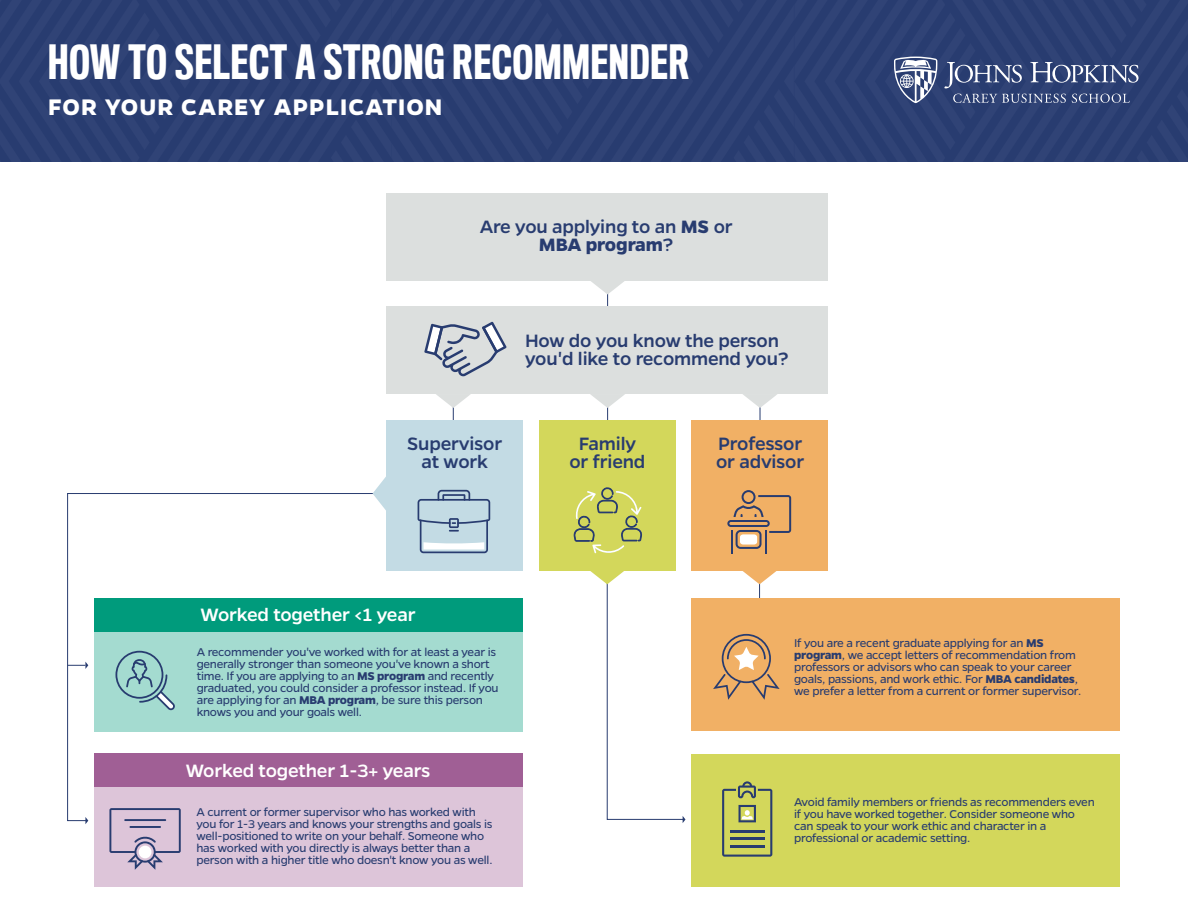
<style>
.page{position:relative;width:1188px;height:918px;background:#fff}
.page>*{position:absolute;margin:0;border:0;box-sizing:border-box;transform-origin:0 0}
.t1{font:500 43.5px "Titling Gothic FB Comp";letter-spacing:.02em;color:#fff}
.t2{font:700 25.5px "Gentona";letter-spacing:.045em;color:#fff}
.t3{font:500 20.25px/18px "Gentona";letter-spacing:-.01em;color:#283c70;text-align:center}
.t4{font:500 20.25px "Gentona";letter-spacing:-.01em;color:#fff}
.t5{font:12.75px/12px "Gentona";letter-spacing:-.02em;color:#283c70}
.s1{font-weight:700}
</style>
<div class="page">
<svg style="left:67px;top:493px;width:357px;height:328px"></svg>
<hr style="left:759px;top:568px;width:1px;height:32px;background:#283c70">
<div style="left:691px;top:599px;width:429px;height:132px;background:#f1b065"></div>
<svg style="left:713px;top:634px;width:67px;height:66px"></svg>
<div style="left:691px;top:420px;width:137px;height:150px;background:#f1b065"></div>
<svg style="left:727px;top:490px;width:64px;height:64px"></svg>
<svg style="left:742px;top:570px;width:35px;height:14px"></svg>
<div style="left:539px;top:420px;width:136px;height:150px;background:#d3d75b"></div>
<svg style="left:573px;top:487px;width:69px;height:67px"></svg>
<div style="left:387px;top:307px;width:441px;height:87px;background:#dcdfde"></div>
<svg style="left:424px;top:322px;width:83px;height:54px"></svg>
<svg style="left:590px;top:394px;width:35px;height:26px"></svg>
<svg style="left:436px;top:394px;width:35px;height:26px"></svg>
<svg style="left:743px;top:394px;width:34px;height:26px"></svg>
<div style="left:691px;top:754px;width:429px;height:132px;background:#d3d75b"></div>
<svg style="left:722px;top:781px;width:50px;height:76px"></svg>
<hr style="left:730px;top:831px;width:35px;height:2px;background:#283c70">
<hr style="left:730px;top:838px;width:35px;height:2px;background:#283c70">
<hr style="left:730px;top:845px;width:35px;height:2px;background:#283c70">
<div style="left:387px;top:420px;width:136px;height:150px;background:#c3dbe4"></div>
<svg style="left:418px;top:490px;width:72px;height:63px"></svg>
<svg style="left:373px;top:476px;width:14px;height:35px"></svg>
<svg style="left:590px;top:570px;width:96px;height:253px"></svg>
<div style="left:0;top:0;width:1188px;height:162px;background:#2b3f72"></div>
<div style="left:94px;top:599px;width:429px;height:132px;background:#a4dbd0"></div>
<div style="left:94px;top:598px;width:429px;height:33px;background:#009b7c"></div>
<svg style="left:115px;top:651px;width:60px;height:59px"></svg>
<div style="left:94px;top:754px;width:429px;height:133px;background:#ddc5d9"></div>
<div style="left:94px;top:754px;width:429px;height:33px;background:#a05f95"></div>
<svg style="left:109px;top:808px;width:72px;height:62px"></svg>
<hr style="left:130px;top:826px;width:31px;height:2px;background:#283c70">
<hr style="left:124px;top:819px;width:42px;height:2px;background:#283c70">
<svg style="left:85px;top:817px;width:3px;height:7px"></svg>
<svg style="left:68px;top:662px;width:20px;height:7px"></svg>
<div style="left:387px;top:193px;width:441px;height:88px;background:#dcdfde"></div>
<svg style="left:590px;top:281px;width:35px;height:26px"></svg>
<h1 class="t1" style="left:48px;top:35px;width:642px">HOW TO SELECT A STRONG RECOMMENDER</h1>
<h2 class="t2" style="left:48px;top:92px;width:396px">FOR YOUR CAREY APPLICATION</h2>
<h3 class="t3" style="left:480px;top:218px;width:254px">Are you applying to an <span class="s1">MS</span> or<br><span class="s1">MBA program</span>?</h3>
<h3 class="t3" style="left:525px;top:331px;width:265px;text-align:left">How do you know the person you'd like to recommend you?</h3>
<h3 class="t3" style="left:407px;top:435px;width:97px">Supervisor at work</h3>
<h3 class="t3" style="left:570px;top:435px;width:77px">Family or friend</h3>
<h3 class="t3" style="left:716px;top:435px;width:90px;text-align:left">Professor or advisor</h3>
<h3 class="t4" style="left:201px;top:603px;width:217px">Worked together &lt;1 year</h3>
<p class="t5" style="left:197px;top:646px;width:303px">A recommender you've worked with for at least a year is generally stronger than someone you've known a short time. If you are applying to an <span class="s1">MS program</span> and recently graduated, you could consider a professor instead. If you are applying for an <span class="s1">MBA program</span>, be sure this person knows you and your goals well.</p>
<h3 class="t4" style="left:186px;top:759px;width:246px">Worked together 1-3+ years</h3>
<p class="t5" style="left:196px;top:806px;width:298px">A current or former supervisor who has worked with you for 1-3 years and knows your strengths and goals is well-positioned to write on your behalf. Someone who has worked with you directly is always better than a person with a higher title who doesn't know you as well.</p>
<p class="t5" style="left:794px;top:637px;width:289px">If you are a recent graduate applying for an <span class="s1">MS program</span>, we accept letters of recommendation from professors or advisors who can speak to your career goals, passions, and work ethic. For <span class="s1">MBA candidates</span>, we prefer a letter from a current or former supervisor.</p>
<p class="t5" style="left:794px;top:796px;width:302px">Avoid family members or friends as recommenders even if you have worked together. Consider someone who can speak to your work ethic and character in a professional or academic setting.</p>
</div>
